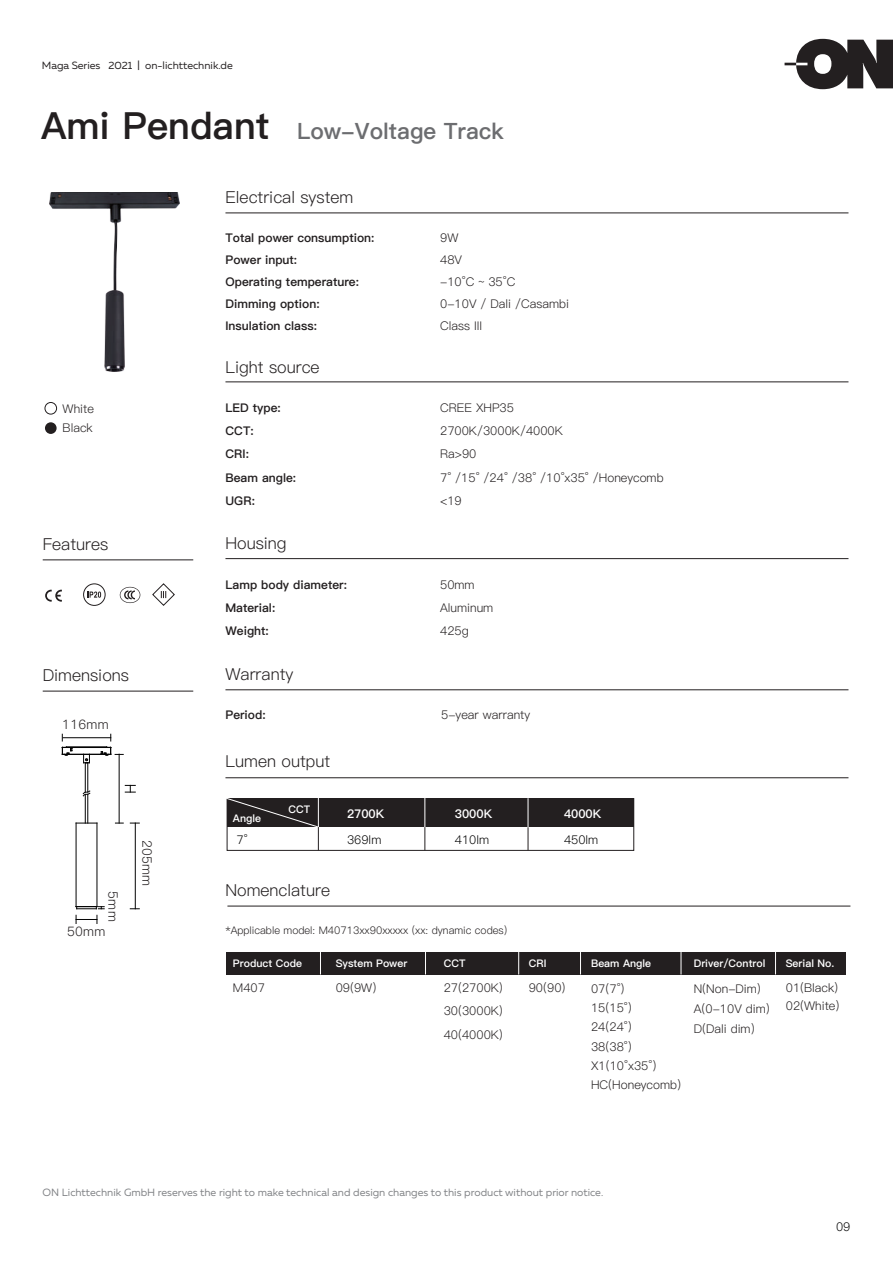
<style>
.page{position:relative;width:893px;height:1263px;background:#fff}
.page>*{position:absolute;margin:0;border:0;box-sizing:border-box;transform-origin:0 0}
.t1{font:37.5px "Ping Fang SC Heavy";color:#231f20}
.t2{font:22.5px "Ping Fang SC Heavy";color:#6c6d70}
.t3{font:16.5px "Ping Fang SC Regular";color:#231f20}
.t4{font:13.05px "Ping Fang SC Regular";letter-spacing:.02em;color:#231f20}
.t5{font:12px/23.4px "Ping Fang SC Regular";color:#231f20}
.t6{font:12px/23.4px "Ping Fang SC Heavy";color:#231f20}
.t7{font:12px "Ping Fang SC Regular";color:#030303}
.t8{font:12px "Ping Fang SC Heavy";color:#fff}
.t9{font:10.5px "Muller";color:#808285}
.t10{font:10.5px "Ping Fang SC Heavy";color:#fff}
.t11{font:10.5px "Ping Fang SC Regular";color:#231f20}
.t12{font:10.5px "Muller";color:#231f20}
</style>
<div class="page">
<div style="left:226px;top:952px;width:619px;height:22px;background:#231f20"></div>
<hr style="left:225px;top:213px;width:623px;height:1px;background:#231f20">
<hr style="left:225px;top:382px;width:623px;height:1px;background:#231f20">
<hr style="left:225px;top:558px;width:623px;height:1px;background:#231f20">
<svg style="left:320px;top:952px;width:1px;height:22px"></svg>
<svg style="left:425px;top:952px;width:1px;height:22px"></svg>
<svg style="left:518px;top:952px;width:1px;height:22px"></svg>
<svg style="left:580px;top:952px;width:1px;height:22px"></svg>
<svg style="left:681px;top:952px;width:1px;height:22px"></svg>
<svg style="left:775px;top:952px;width:1px;height:22px"></svg>
<hr style="left:225px;top:689px;width:623px;height:1px;background:#231f20">
<hr style="left:225px;top:777px;width:623px;height:1px;background:#231f20">
<hr style="left:227px;top:906px;width:623px;height:1px;background:#231f20">
<hr style="left:43px;top:560px;width:150px;height:1px;background:#231f20">
<hr style="left:43px;top:691px;width:150px;height:1px;background:#231f20">
<svg style="left:784px;top:39px;width:109px;height:50px"></svg>
<hr style="left:76px;top:823px;width:1px;height:83px;background:#030303">
<hr style="left:97px;top:823px;width:1px;height:83px;background:#030303">
<hr style="left:135px;top:823px;width:1px;height:86px;background:#030303">
<svg style="left:76px;top:906px;width:28px;height:3px"></svg>
<svg style="left:76px;top:915px;width:22px;height:8px"></svg>
<hr style="left:63px;top:737px;width:48px;height:1px;background:#030303">
<svg style="left:62px;top:747px;width:77px;height:77px"></svg>
<img style="left:49px;top:192px;width:131px;height:99px">
<img style="left:104px;top:291px;width:21px;height:80px">
<div style="left:227px;top:798px;width:407px;height:29px;background:#231f20"></div>
<div style="left:227px;top:798px;width:407px;height:53px;border:1px solid #231f20"></div>
<svg style="left:425px;top:798px;width:1px;height:52px"></svg>
<svg style="left:528px;top:798px;width:1px;height:52px"></svg>
<svg style="left:226px;top:798px;width:93px;height:52px"></svg>
<svg style="left:88px;top:591px;width:13px;height:7px"></svg>
<div style="left:83px;top:583px;width:23px;height:23px;border:1px solid #231f20;border-radius:50%"></div>
<svg style="left:120px;top:587px;width:20px;height:16px"></svg>
<svg style="left:152px;top:583px;width:23px;height:23px"></svg>
<svg style="left:45px;top:590px;width:17px;height:12px"></svg>
<div style="left:45px;top:402px;width:12px;height:12px;border:1px solid #231f20;border-radius:50%"></div>
<div style="left:45px;top:422px;width:12px;height:12px;background:#231f20;border-radius:50%"></div>
<p class="t12" style="left:42px;top:58px;width:192px">Maga Series 2021 | on-lichttechnik.de</p>
<h1 class="t1" style="left:41px;top:103px;width:230px">Ami Pendant</h1>
<h2 class="t2" style="left:297px;top:117px;width:208px">Low-Voltage Track</h2>
<p class="t5" style="left:63px;top:398px;width:33px;line-height:19.8px">White<br>Black</p>
<h3 class="t3" style="left:43px;top:534px;width:67px">Features</h3>
<h3 class="t3" style="left:43px;top:666px;width:88px">Dimensions</h3>
<p class="t4" style="left:62px;top:717px;width:48px">116mm</p>
<p class="t4" style="left:121px;top:891px;width:32px;rotate:90deg">5mm</p>
<p class="t4" style="left:67px;top:924px;width:40px">50mm</p>
<p class="t4" style="left:155px;top:840px;width:48px;rotate:90deg">205mm</p>
<h3 class="t3" style="left:225px;top:188px;width:129px">Electrical system</h3>
<p class="t6" style="left:225px;top:227px;width:151px;line-height:21.9px">Total power consumption:<br>Power input:<br>Operating temperature:<br>Dimming option:<br>Insulation class:</p>
<h3 class="t3" style="left:225px;top:357px;width:96px">Light source</h3>
<p class="t6" style="left:225px;top:396px;width:72px">LED type:<br>CCT:<br>CRI:<br>Beam angle:<br>UGR:</p>
<h3 class="t3" style="left:225px;top:533px;width:63px">Housing</h3>
<p class="t5" style="left:440px;top:227px;width:130px;line-height:21.9px">9W<br>48V<br>-10°C ~ 35°C<br>0-10V / Dali /Casambi<br>Class III</p>
<p class="t5" style="left:440px;top:396px;width:225px">CREE XHP35<br>2700K/3000K/4000K<br>Ra&gt;90<br>7° /15° /24° /38° /10°x35° /Honeycomb &lt;19</p>
<p class="t6" style="left:225px;top:573px;width:123px">Lamp body diameter:<br>Material:<br>Weight:</p>
<p class="t5" style="left:440px;top:573px;width:55px">50mm<br>Aluminum<br>425g</p>
<h3 class="t3" style="left:225px;top:664px;width:69px">Warranty</h3>
<p class="t6" style="left:225px;top:703px;width:42px">Period:</p>
<p class="t5" style="left:441px;top:703px;width:91px">5-year warranty</p>
<h3 class="t3" style="left:225px;top:752px;width:106px">Lumen output</h3>
<p class="t10" style="left:233px;top:812px;width:30px">Angle</p>
<p class="t10" style="left:289px;top:803px;width:23px">CCT</p>
<p class="t8" style="left:347px;top:806px;width:39px">2700K</p>
<p class="t8" style="left:455px;top:806px;width:39px">3000K</p>
<p class="t8" style="left:564px;top:806px;width:39px">4000K</p>
<p class="t7" style="left:237px;top:832px;width:13px">7°</p>
<p class="t7" style="left:564px;top:832px;width:36px">450lm</p>
<p class="t7" style="left:347px;top:832px;width:36px">369lm</p>
<p class="t7" style="left:455px;top:832px;width:36px">410lm</p>
<h3 class="t3" style="left:225px;top:880px;width:106px">Nomenclature</h3>
<p class="t11" style="left:225px;top:924px;width:283px">*Applicable model: M40713xx90xxxxx (xx: dynamic codes)</p>
<p class="t10" style="left:233px;top:957px;width:70px">Product Code</p>
<p class="t5" style="left:233px;top:976px;width:34px">M407</p>
<p class="t10" style="left:336px;top:957px;width:73px">System Power</p>
<p class="t5" style="left:336px;top:976px;width:42px">09(9W)</p>
<p class="t10" style="left:444px;top:957px;width:23px">CCT</p>
<p class="t10" style="left:529px;top:957px;width:19px">CRI</p>
<p class="t5" style="left:529px;top:976px;width:38px">90(90)</p>
<p class="t5" style="left:444px;top:976px;width:61px;text-align:justify">27(2700K)<br>30(3000K)<br>40(4000K)</p>
<p class="t10" style="left:591px;top:957px;width:62px">Beam Angle</p>
<p class="t10" style="left:694px;top:957px;width:73px">Driver/Control</p>
<p class="t10" style="left:786px;top:957px;width:50px">Serial No.</p>
<p class="t5" style="left:786px;top:978px;width:55px;line-height:18.1px">01(Black)<br>02(White)</p>
<p class="t5" style="left:591px;top:977px;width:35px">07(7°)</p>
<p class="t5" style="left:591px;top:1017px;width:91px;line-height:19.2px">24(24°)<br>38(38°)<br>X1(10°x35°)<br>HC(Honeycomb)</p>
<p class="t5" style="left:694px;top:979px;width:78px;line-height:20px">N(Non-Dim)<br>A(0-10V dim)<br>D(Dali dim)</p>
<p class="t5" style="left:591px;top:996px;width:42px">15(15°)</p>
<p class="t9" style="left:43px;top:1186px;width:562px">ON Lichttechnik GmbH reserves the right to make technical and design changes to this product without prior notice.</p>
<p class="t7" style="left:836px;top:1219px;width:16px">09</p>
</div>
